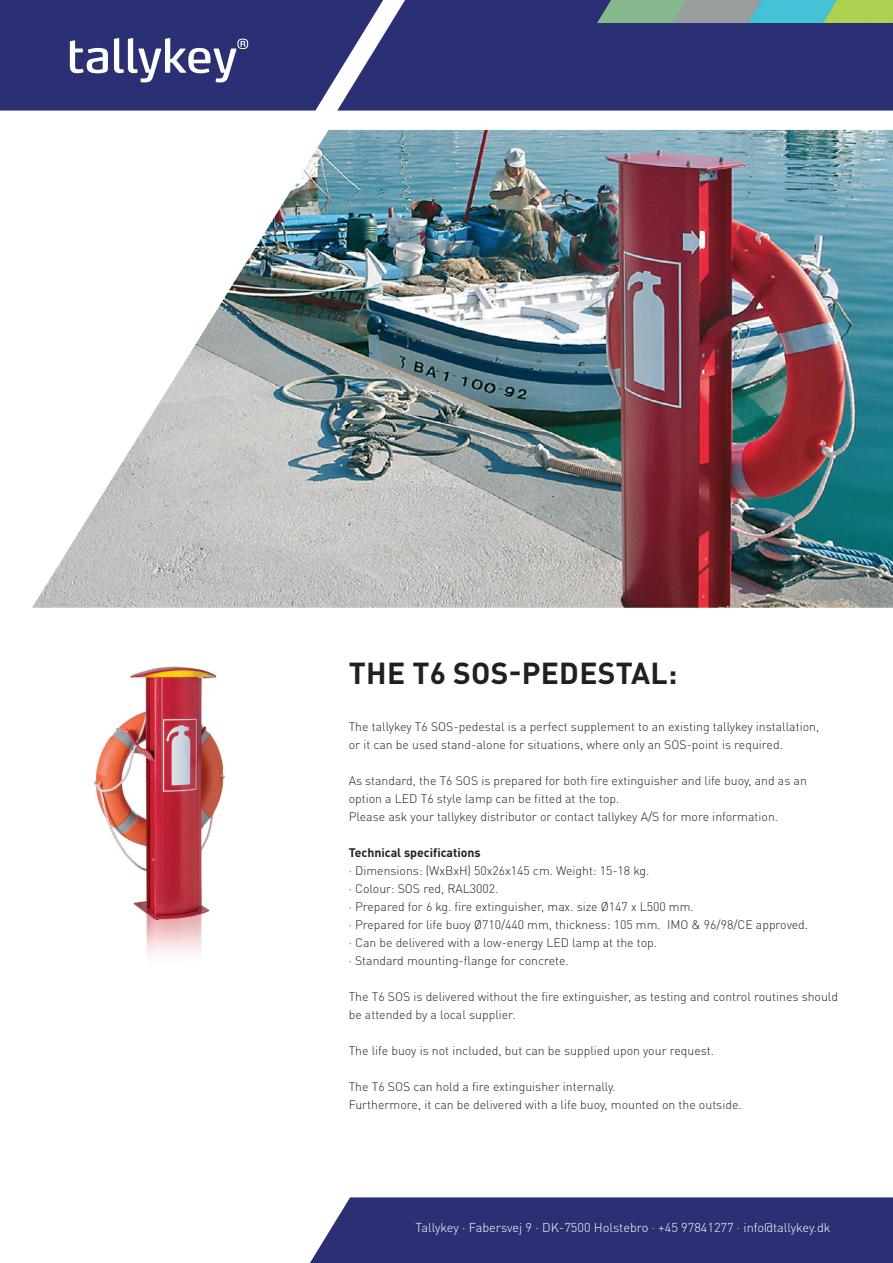
<style>
.page{position:relative;width:893px;height:1263px;background:#fff}
.page>*{position:absolute;margin:0;border:0;box-sizing:border-box;transform-origin:0 0}
.t1{font:700 30px "DIN Pro";letter-spacing:.01em;color:#231f20}
.t2{font:300 12.75px "DIN Pro";color:#fff}
.t3{font:300 12.3px/18px "DIN Pro";color:#231f20}
.t4{font:700 12.3px "DIN Pro";color:#231f20}
</style>
<div class="page">
<img style="left:32px;top:130px;width:861px;height:478px">
<svg style="left:0;top:0;width:337px;height:111px"></svg>
<div style="left:337px;top:0;width:556px;height:111px;background:#2b2f74"></div>
<img style="left:93px;top:666px;width:132px;height:289px">
<div style="left:310px;top:1197px;width:583px;height:66px;background:#2b2f74"></div>
<img style="left:597px;top:0;width:296px;height:23px">
<h1 class="t1" style="left:349px;top:648px;width:330px">THE T6 SOS-PEDESTAL:</h1>
<p class="t3" style="left:349px;top:717px;width:472px">The tallykey T6 SOS-pedestal is a perfect supplement to an existing tallykey installation, or it can be used stand-alone for situations, where only an SOS-point is required.</p>
<p class="t3" style="left:349px;top:771px;width:460px">As standard, the T6 SOS is prepared for both fire extinguisher and life buoy, and as an option a LED T6 style lamp can be fitted at the top.<br>Please ask your tallykey distributor or contact tallykey A/S for more information.</p>
<p class="t4" style="left:349px;top:842px;width:134px">Technical specifications</p>
<p class="t3" style="left:349px;top:861px;width:461px">· Dimensions: (WxBxH) 50x26x145 cm. Weight: 15-18 kg.<br>· Colour: SOS red, RAL3002.<br>· Prepared for 6 kg. fire extinguisher, max. size Ø147 x L500 mm.<br>· Prepared for life buoy Ø710/440 mm, thickness: 105 mm. IMO &amp; 96/98/CE approved. · Can be delivered with a low-energy LED lamp at the top.<br>· Standard mounting-flange for concrete.</p>
<p class="t3" style="left:349px;top:987px;width:491px">The T6 SOS is delivered without the fire extinguisher, as testing and control routines should be attended by a local supplier.</p>
<p class="t3" style="left:349px;top:1041px;width:367px">The life buoy is not included, but can be supplied upon your request.</p>
<p class="t3" style="left:349px;top:1077px;width:394px">The T6 SOS can hold a fire extinguisher internally.<br>Furthermore, it can be delivered with a life buoy, mounted on the outside.</p>
<p class="t2" style="left:416px;top:1217px;width:416px">Tallykey · Fabersvej 9 · DK-7500 Holstebro · +45 97841277 · info@tallykey.dk</p>
</div>
